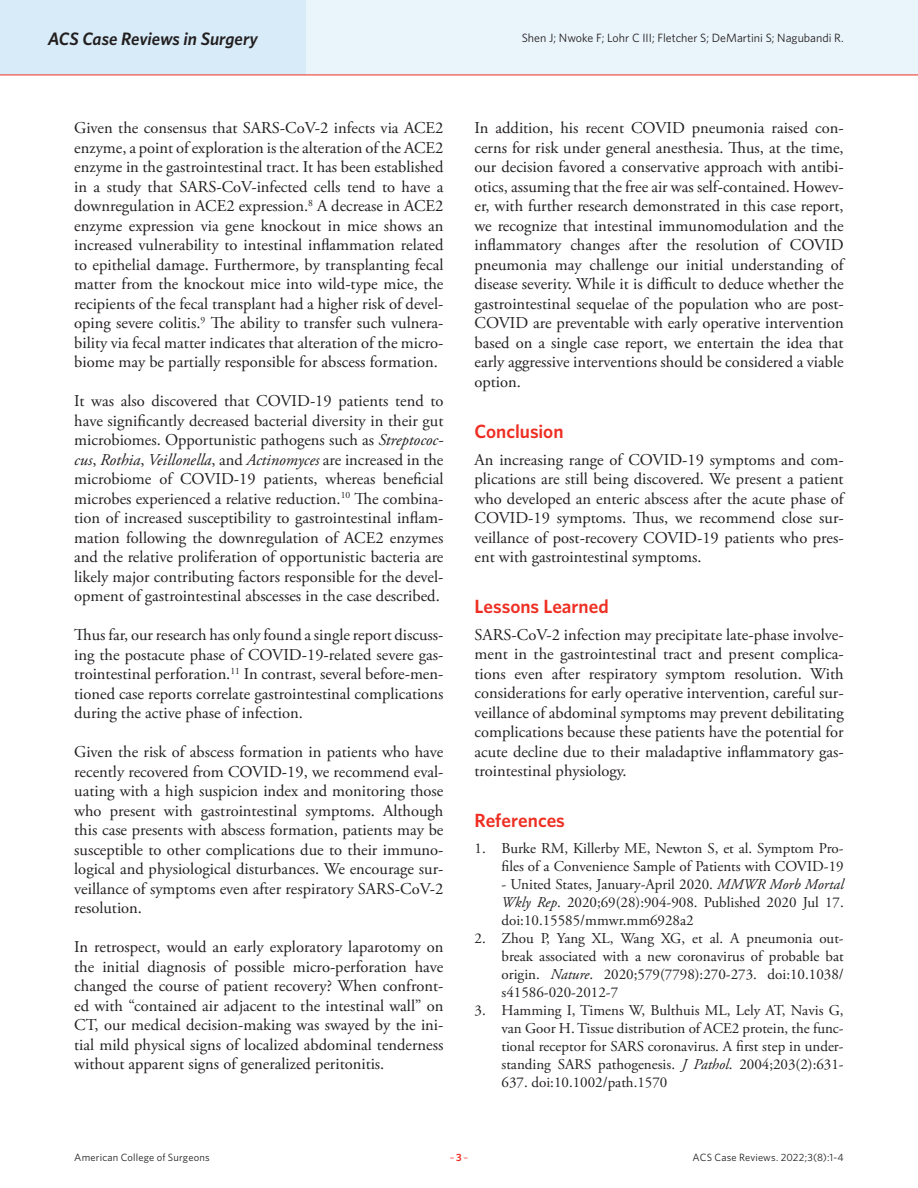
<style>
.page{position:relative;width:918px;height:1188px;background:#fff}
.page>*{position:absolute;margin:0;border:0;box-sizing:border-box;transform-origin:0 0}
.Article_Subhead{font:600 19.2px "Whitney";color:#ee2e22}
.t1{font:italic 600 18px "Whitney";letter-spacing:-.005em;color:#231f20}
.Article_Body_no_inde{font:16.5px/19.5px "Adobe Garamond Pro";color:#231f20;text-align:justify}
.t2{font:15px/18px "Adobe Garamond Pro";color:#231f20;text-align:justify}
.t3{font:12px "Whitney";color:#231f20}
.t4{font:10.5px "Whitney";letter-spacing:.015em;color:#231f20}
.t5{font:10.5px "Whitney";color:#ee2e22}
.s1{font-style:italic}
.s2{font-weight:600}
</style>
<div class="page">
<div style="left:0;top:0;width:918px;height:75px;background:#eaf5fb"></div>
<div style="left:0;top:0;width:306px;height:75px;background:#d7ebf8"></div>
<hr style="left:0;top:75px;width:918px;height:1px;background:#ee2e22">
<p class="t1" style="left:48px;top:26px;width:212px">ACS Case Reviews in Surgery</p>
<p class="t3" style="left:522px;top:30px;width:323px">Shen J; Nwoke F; Lohr C III; Fletcher S; DeMartini S; Nagubandi R.</p>
<p class="Article_Body_no_inde" style="left:74px;top:119px;width:371px">Given the consensus that SARS-CoV-2 infects via ACE2 enzyme, a point of exploration is the alteration of the ACE2 enzyme in the gastrointestinal tract. It has been established in a study that SARS-CoV-infected cells tend to have a downregulation in ACE2 expression.<sup>8</sup> A decrease in ACE2 enzyme expression via gene knockout in mice shows an increased vulnerability to intestinal inflammation related to epithelial damage. Furthermore, by transplanting fecal matter from the knockout mice into wild-type mice, the recipients of the fecal transplant had a higher risk of devel&shy;oping severe colitis.<sup>9</sup> The ability to transfer such vulnera&shy;bility via fecal matter indicates that alteration of the micro&shy;biome may be partially responsible for abscess formation.</p>
<p class="Article_Body_no_inde" style="left:74px;top:392px;width:371px">It was also discovered that COVID-19 patients tend to have significantly decreased bacterial diversity in their gut microbiomes. Opportunistic pathogens such as <span class="s1">Streptococ&shy;cus</span>, <span class="s1">Rothia</span>, <span class="s1">Veillonella</span>, and <span class="s1">Actinomyces</span> are increased in the microbiome of COVID-19 patients, whereas beneficial microbes experienced a relative reduction.<sup>10</sup> The combina&shy;tion of increased susceptibility to gastrointestinal inflam&shy;mation following the downregulation of ACE2 enzymes and the relative proliferation of opportunistic bacteria are likely major contributing factors responsible for the devel&shy;opment of gastrointestinal abscesses in the case described.</p>
<p class="Article_Body_no_inde" style="left:74px;top:626px;width:371px">Thus far, our research has only found a single report discuss&shy;ing the postacute phase of COVID-19-related severe gas&shy;trointestinal perforation.<sup>11</sup> In contrast, several before-men&shy;tioned case reports correlate gastrointestinal complications during the active phase of infection.</p>
<p class="Article_Body_no_inde" style="left:74px;top:743px;width:371px">Given the risk of abscess formation in patients who have recently recovered from COVID-19, we recommend eval&shy;uating with a high suspicion index and monitoring those who present with gastrointestinal symptoms. Although this case presents with abscess formation, patients may be susceptible to other complications due to their immuno&shy;logical and physiological disturbances. We encourage sur&shy;veillance of symptoms even after respiratory SARS-CoV-2 resolution.</p>
<p class="Article_Body_no_inde" style="left:74px;top:938px;width:371px">In retrospect, would an early exploratory laparotomy on the initial diagnosis of possible micro-perforation have changed the course of patient recovery? When confront&shy;ed with “contained air adjacent to the intestinal wall” on CT, our medical decision-making was swayed by the ini&shy;tial mild physical signs of localized abdominal tenderness without apparent signs of generalized peritonitis.</p>
<p class="Article_Body_no_inde" style="left:475px;top:119px;width:371px">In addition, his recent COVID pneumonia raised con&shy;cerns for risk under general anesthesia. Thus, at the time, our decision favored a conservative approach with antibi&shy;otics, assuming that the free air was self-contained. Howev&shy;er, with further research demonstrated in this case report, we recognize that intestinal immunomodulation and the inflammatory changes after the resolution of COVID pneumonia may challenge our initial understanding of disease severity. While it is difficult to deduce whether the gastrointestinal sequelae of the population who are post-COVID are preventable with early operative intervention based on a single case report, we entertain the idea that early aggressive interventions should be considered a viable option.</p>
<p class="Article_Subhead" style="left:475px;top:418px;width:91px">Conclusion</p>
<p class="Article_Body_no_inde" style="left:475px;top:450px;width:371px">An increasing range of COVID-19 symptoms and com&shy;plications are still being discovered. We present a patient who developed an enteric abscess after the acute phase of COVID-19 symptoms. Thus, we recommend close sur&shy;veillance of post-recovery COVID-19 patients who pres&shy;ent with gastrointestinal symptoms.</p>
<p class="Article_Subhead" style="left:475px;top:593px;width:136px">Lessons Learned</p>
<p class="Article_Body_no_inde" style="left:475px;top:626px;width:371px">SARS-CoV-2 infection may precipitate late-phase involve&shy;ment in the gastrointestinal tract and present complica&shy;tions even after respiratory symptom resolution. With considerations for early operative intervention, careful sur&shy;veillance of abdominal symptoms may prevent debilitating complications because these patients have the potential for acute decline due to their maladaptive inflammatory gas&shy;trointestinal physiology.</p>
<p class="Article_Subhead" style="left:475px;top:808px;width:92px">References</p>
<p class="t2" style="left:475px;top:840px;width:371px;text-align:right">1. Burke RM, Killerby ME, Newton S, et al. Symptom Pro&shy;files of a Convenience Sample of Patients with COVID-19</p>
<p class="t2" style="left:502px;top:876px;width:344px">- United States, January-April 2020. <span class="s1">MMWR Morb Mortal Wkly Rep</span>. 2020;69(28):904-908. Published 2020 Jul 17. doi:10.15585/mmwr.mm6928a2</p>
<p class="t2" style="left:502px;top:930px;width:344px;text-indent:-27px">2. Zhou P, Yang XL, Wang XG, et al. A pneumonia out&shy;break associated with a new coronavirus of probable bat origin. <span class="s1">Nature</span>. 2020;579(7798):270-273. doi:10.1038/ s41586-020-2012-7</p>
<p class="t2" style="left:502px;top:1002px;width:344px;text-indent:-27px">3. Hamming I, Timens W, Bulthuis ML, Lely AT, Navis G, van Goor H. Tissue distribution of ACE2 protein, the func&shy;tional receptor for SARS coronavirus. A first step in under&shy;standing SARS pathogenesis. <span class="s1">J Pathol</span>. 2004;203(2):631- 637. doi:10.1002/path.1570</p>
<p class="t4" style="left:74px;top:1150px;width:137px">American College of Surgeons</p>
<p class="t5" style="left:450px;top:1150px;width:20px">–<span class="s2">3</span>–</p>
<p class="t4" style="left:693px;top:1150px;width:153px">ACS Case Reviews. 2022;3(8):1-4</p>
</div>
